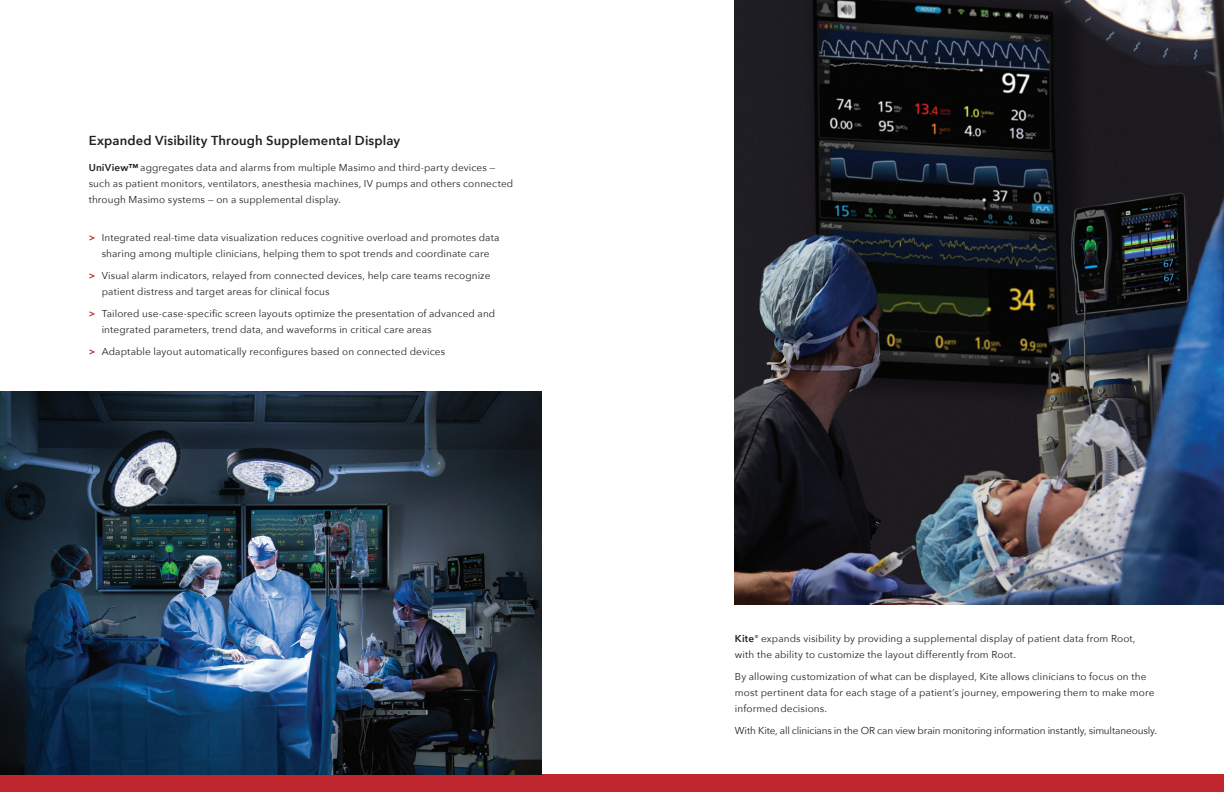
<style>
.page{position:relative;width:1224px;height:792px;background:#fff}
.page>*{position:absolute;margin:0;border:0;box-sizing:border-box;transform-origin:0 0}
.t1{font:600 13px "Avenir Next";letter-spacing:.01em;color:#231f20}
.t2{font:10px/16px "Avenir Next";letter-spacing:.01em;color:#231f20}
.t3{font:10px "Avenir Next";letter-spacing:-.015em;color:#231f20}
.s1{font-weight:600}
.s2{font-weight:600;color:#c0262d}
</style>
<div class="page">
<div style="left:0;top:775px;width:1224px;height:17px;background:#c0262d"></div>
<img style="left:0;top:391px;width:541px;height:384px">
<img style="left:735px;top:0;width:489px;height:604px">
<h3 class="t1" style="left:89px;top:129px;width:313px">Expanded Visibility Through Supplemental Display</h3>
<p class="t2" style="left:89px;top:159px;width:426px"><span class="s1">UniView™</span> aggregates data and alarms from multiple Masimo and third-party devices — such as patient monitors, ventilators, anesthesia machines, IV pumps and others connected through Masimo systems — on a supplemental display.</p>
<p class="t2" style="left:89px;top:229px;width:412px;text-align:center"><span class="s2">&gt;</span> Integrated real-time data visualization reduces cognitive overload and promotes data sharing among multiple clinicians, helping them to spot trends and coordinate care</p>
<p class="t2" style="left:102px;top:267px;width:390px;text-indent:-13px"><span class="s2">&gt;</span> Visual alarm indicators, relayed from connected devices, help care teams recognize patient distress and target areas for clinical focus</p>
<p class="t2" style="left:102px;top:305px;width:395px;text-indent:-13px"><span class="s2">&gt;</span> Tailored use-case-specific screen layouts optimize the presentation of advanced and integrated parameters, trend data, and waveforms in critical care areas</p>
<p class="t2" style="left:89px;top:343px;width:358px"><span class="s2">&gt;</span> Adaptable layout automatically reconfigures based on connected devices</p>
<p class="t2" style="left:735px;top:630px;width:402px"><span class="s1">Kite</span><sup>®</sup> expands visibility by providing a supplemental display of patient data from Root, with the ability to customize the layout differently from Root.</p>
<p class="t2" style="left:735px;top:668px;width:421px">By allowing customization of what can be displayed, Kite allows clinicians to focus on the most pertinent data for each stage of a patient’s journey, empowering them to make more informed decisions.</p>
<p class="t3" style="left:735px;top:722px;width:424px">With Kite, all clinicians in the OR can view brain monitoring information instantly, simultaneously.</p>
</div>
